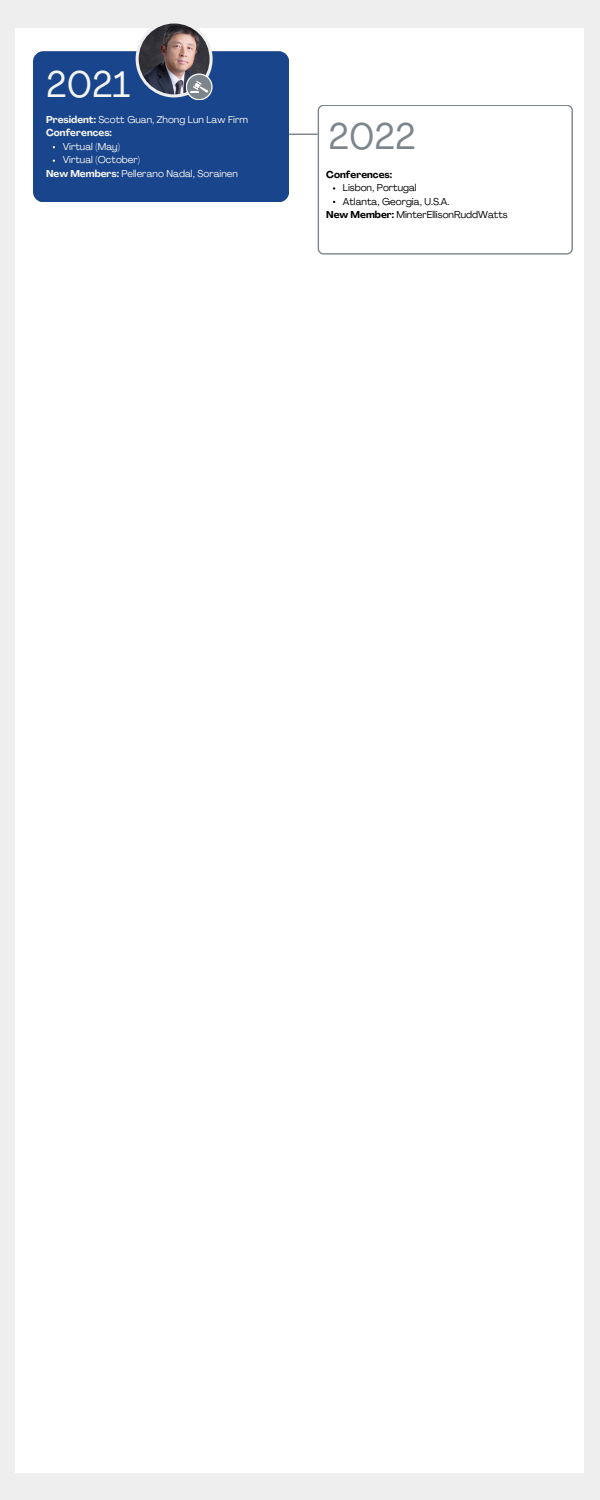
<style>
.page{position:relative;width:600px;height:1500px;background:#eee}
.page>*{position:absolute;margin:0;border:0;box-sizing:border-box;transform-origin:0 0}
.t1{font:36.4px "Agrandir";color:#f5f5ef}
.t2{font:36.4px "Agrandir";color:#7c858c}
.t3{font:9.8px/13.5px "Agrandir";color:#f5f5ef}
.t4{font:9.8px/13.5px "Agrandir";color:#000}
.t5{font:700 9.8px "Agrandir";color:#000}
.s1{font-weight:700}
</style>
<div class="page">
<div style="left:16px;top:28px;width:568px;height:1444px;background:#fff"></div>
<svg style="left:289px;top:134px;width:29px;height:1px"></svg>
<div style="left:33px;top:51px;width:256px;height:151px;background:#19458d;border-radius:10px"></div>
<svg style="left:136px;top:20px;width:77px;height:77px"></svg>
<img style="left:139px;top:24px;width:71px;height:70px;border-radius:50%">
<svg style="left:186px;top:73px;width:27px;height:27px"></svg>
<div style="left:187px;top:75px;width:24px;height:24px;background:#7c858c;border-radius:50%"></div>
<svg style="left:190px;top:81px;width:18px;height:12px"></svg>
<svg style="left:318px;top:105px;width:255px;height:150px"></svg>
<h1 class="t1" style="left:46px;top:70px;width:85px">2021</h1>
<p class="t3" style="left:46px;top:114px;width:204px"><span class="s1">President:</span> Scott Guan, Zhong Lun Law Firm<br><span class="s1">Conferences:</span></p>
<p class="t3" style="left:46px;top:168px;width:194px"><span class="s1">New Members:</span> Pellerano Nadal, Sorainen</p>
<p class="t3" style="left:63px;top:141px;width:79px">Virtual (May)<br>Virtual (October)</p>
<h1 class="t2" style="left:329px;top:122px;width:89px">2022</h1>
<p class="t5" style="left:326px;top:170px;width:67px">Conferences:</p>
<p class="t4" style="left:326px;top:209px;width:183px"><span class="s1">New Member:</span> MinterEllisonRuddWatts</p>
<p class="t4" style="left:343px;top:182px;width:108px">Lisbon, Portugal<br>Atlanta, Georgia, U.S.A.</p>
</div>
